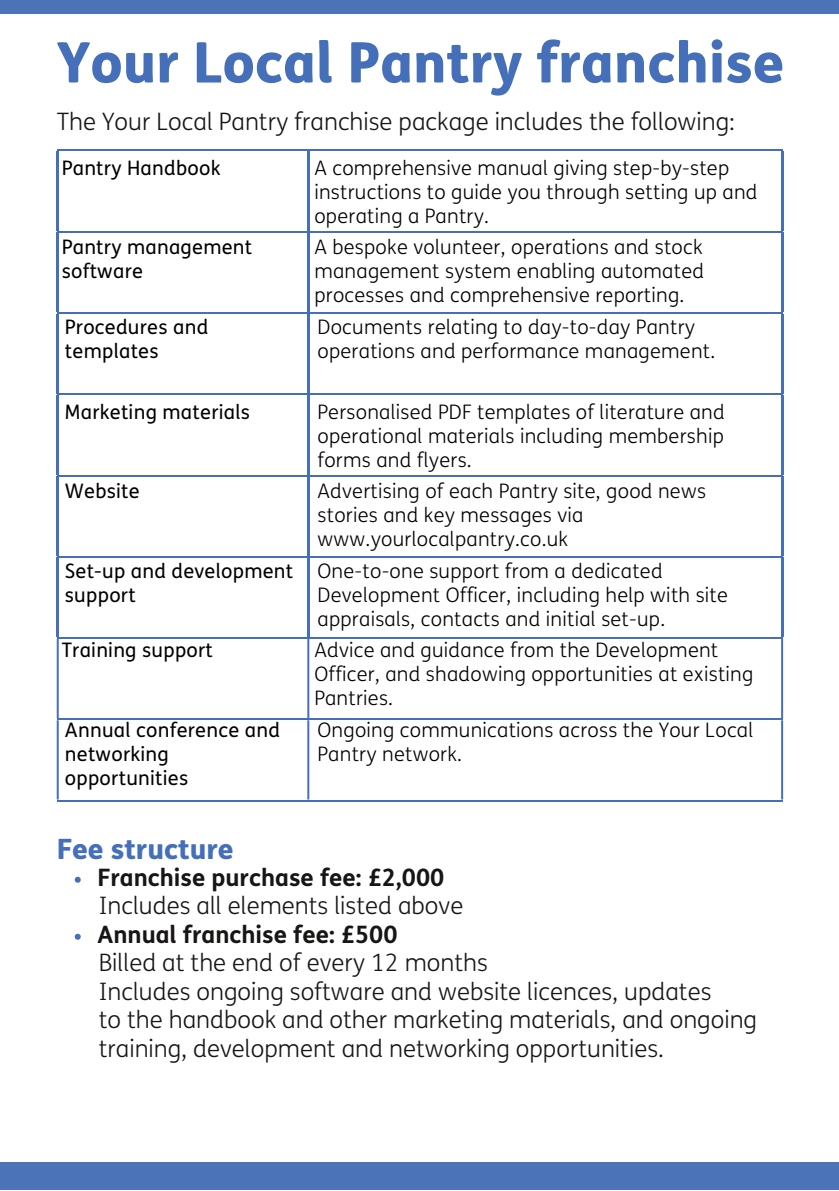
<style>
.page{position:relative;width:839px;height:1191px;background:#fff}
.page>*{position:absolute;margin:0;border:0;box-sizing:border-box;transform-origin:0 0}
.t1{font:800 56px "FS Me";color:#4570b9}
.t2{font:800 28px "FS Me";color:#4570b9}
.t3{font:300 24px/28.4px "FS Me";color:#171615}
.t4{font:700 24px "FS Me";color:#171615}
.t5{font:300 20px/24px "FS Me";letter-spacing:.015em;color:#000}
.t6{font:20px/24px "FS Me";letter-spacing:.015em;color:#000}
</style>
<div class="page">
<div style="left:1px;top:0;width:837px;height:14px;background:#4a73b8"></div>
<div style="left:0;top:1162px;width:838px;height:28px;background:#4a73b8"></div>
<hr style="left:57px;top:149px;width:251px;height:2px;background:#4570b9">
<hr style="left:57px;top:151px;width:2px;height:80px;background:#4570b9">
<hr style="left:308px;top:149px;width:475px;height:2px;background:#4570b9">
<hr style="left:307px;top:151px;width:2px;height:80px;background:#4570b9">
<hr style="left:781px;top:151px;width:2px;height:80px;background:#4570b9">
<hr style="left:57px;top:231px;width:251px;height:2px;background:#4570b9">
<hr style="left:57px;top:233px;width:2px;height:79px;background:#4570b9">
<hr style="left:308px;top:231px;width:475px;height:2px;background:#4570b9">
<hr style="left:307px;top:233px;width:2px;height:79px;background:#4570b9">
<hr style="left:781px;top:233px;width:2px;height:79px;background:#4570b9">
<hr style="left:57px;top:312px;width:251px;height:2px;background:#4570b9">
<hr style="left:57px;top:314px;width:2px;height:79px;background:#4570b9">
<hr style="left:308px;top:312px;width:475px;height:2px;background:#4570b9">
<hr style="left:307px;top:314px;width:2px;height:79px;background:#4570b9">
<hr style="left:781px;top:314px;width:2px;height:79px;background:#4570b9">
<hr style="left:57px;top:393px;width:251px;height:2px;background:#4570b9">
<hr style="left:57px;top:395px;width:2px;height:80px;background:#4570b9">
<hr style="left:308px;top:393px;width:475px;height:2px;background:#4570b9">
<hr style="left:307px;top:395px;width:2px;height:80px;background:#4570b9">
<hr style="left:781px;top:395px;width:2px;height:80px;background:#4570b9">
<hr style="left:57px;top:475px;width:251px;height:2px;background:#4570b9">
<hr style="left:57px;top:477px;width:2px;height:79px;background:#4570b9">
<hr style="left:308px;top:475px;width:475px;height:2px;background:#4570b9">
<hr style="left:307px;top:477px;width:2px;height:79px;background:#4570b9">
<hr style="left:781px;top:477px;width:2px;height:79px;background:#4570b9">
<hr style="left:57px;top:556px;width:251px;height:2px;background:#4570b9">
<hr style="left:57px;top:558px;width:2px;height:79px;background:#4570b9">
<hr style="left:308px;top:556px;width:475px;height:2px;background:#4570b9">
<hr style="left:307px;top:558px;width:2px;height:79px;background:#4570b9">
<hr style="left:781px;top:558px;width:2px;height:79px;background:#4570b9">
<hr style="left:57px;top:637px;width:251px;height:2px;background:#4570b9">
<hr style="left:57px;top:639px;width:2px;height:79px;background:#4570b9">
<hr style="left:308px;top:637px;width:475px;height:2px;background:#4570b9">
<hr style="left:307px;top:639px;width:2px;height:79px;background:#4570b9">
<hr style="left:781px;top:639px;width:2px;height:79px;background:#4570b9">
<hr style="left:57px;top:718px;width:251px;height:2px;background:#4570b9">
<hr style="left:57px;top:720px;width:2px;height:80px;background:#4570b9">
<hr style="left:308px;top:718px;width:475px;height:2px;background:#4570b9">
<hr style="left:307px;top:720px;width:2px;height:80px;background:#4570b9">
<hr style="left:781px;top:720px;width:2px;height:80px;background:#4570b9">
<hr style="left:57px;top:800px;width:251px;height:2px;background:#4570b9">
<hr style="left:308px;top:800px;width:475px;height:2px;background:#4570b9">
<svg style="left:75px;top:877px;width:6px;height:6px"></svg>
<svg style="left:75px;top:934px;width:6px;height:6px"></svg>
<h1 class="t1" style="left:57px;top:41px;width:729px">Your Local Pantry franchise</h1>
<p class="t3" style="left:57px;top:110px;width:679px">The Your Local Pantry franchise package includes the following:</p>
<p class="t6" style="left:62px;top:158px;width:160px">Pantry Handbook</p>
<p class="t5" style="left:314px;top:158px;width:444px">A comprehensive manual giving step-by-step instructions to guide you through setting up and operating a Pantry.</p>
<p class="t6" style="left:62px;top:237px;width:192px">Pantry management software</p>
<p class="t5" style="left:314px;top:237px;width:391px;text-align:justify">A bespoke volunteer, operations and stock management system enabling automated processes and comprehensive reporting.</p>
<p class="t6" style="left:65px;top:317px;width:145px">Procedures and templates</p>
<p class="t5" style="left:317px;top:317px;width:399px">Documents relating to day-to-day Pantry operations and performance management.</p>
<p class="t6" style="left:65px;top:402px;width:186px">Marketing materials</p>
<p class="t5" style="left:317px;top:402px;width:408px;text-align:justify">Personalised PDF templates of literature and operational materials including membership forms and flyers.</p>
<p class="t6" style="left:65px;top:481px;width:76px">Website</p>
<p class="t5" style="left:317px;top:481px;width:390px">Advertising of each Pantry site, good news stories and key messages via www.yourlocalpantry.co.uk</p>
<p class="t6" style="left:65px;top:561px;width:230px">Set-up and development support</p>
<p class="t5" style="left:317px;top:561px;width:412px">One-to-one support from a dedicated<br>Development Officer, including help with site appraisals, contacts and initial set-up.</p>
<p class="t6" style="left:62px;top:640px;width:153px">Training support</p>
<p class="t5" style="left:314px;top:640px;width:440px">Advice and guidance from the Development<br>Officer, and shadowing opportunities at existing<br>Pantries.</p>
<p class="t6" style="left:65px;top:720px;width:216px">Annual conference and networking opportunities</p>
<p class="t5" style="left:317px;top:720px;width:437px">Ongoing communications across the Your Local<br>Pantry network.</p>
<h2 class="t2" style="left:57px;top:838px;width:178px">Fee structure</h2>
<p class="t4" style="left:97px;top:868px;width:348px">Franchise purchase fee: £2,000</p>
<p class="t4" style="left:97px;top:925px;width:301px">Annual franchise fee: £500</p>
<p class="t3" style="left:99px;top:894px;width:366px">Includes all elements listed above</p>
<p class="t3" style="left:99px;top:951px;width:659px">Billed at the end of every 12 months<br>Includes ongoing software and website licences, updates<br>to the handbook and other marketing materials, and ongoing training, development and networking opportunities.</p>
</div>
